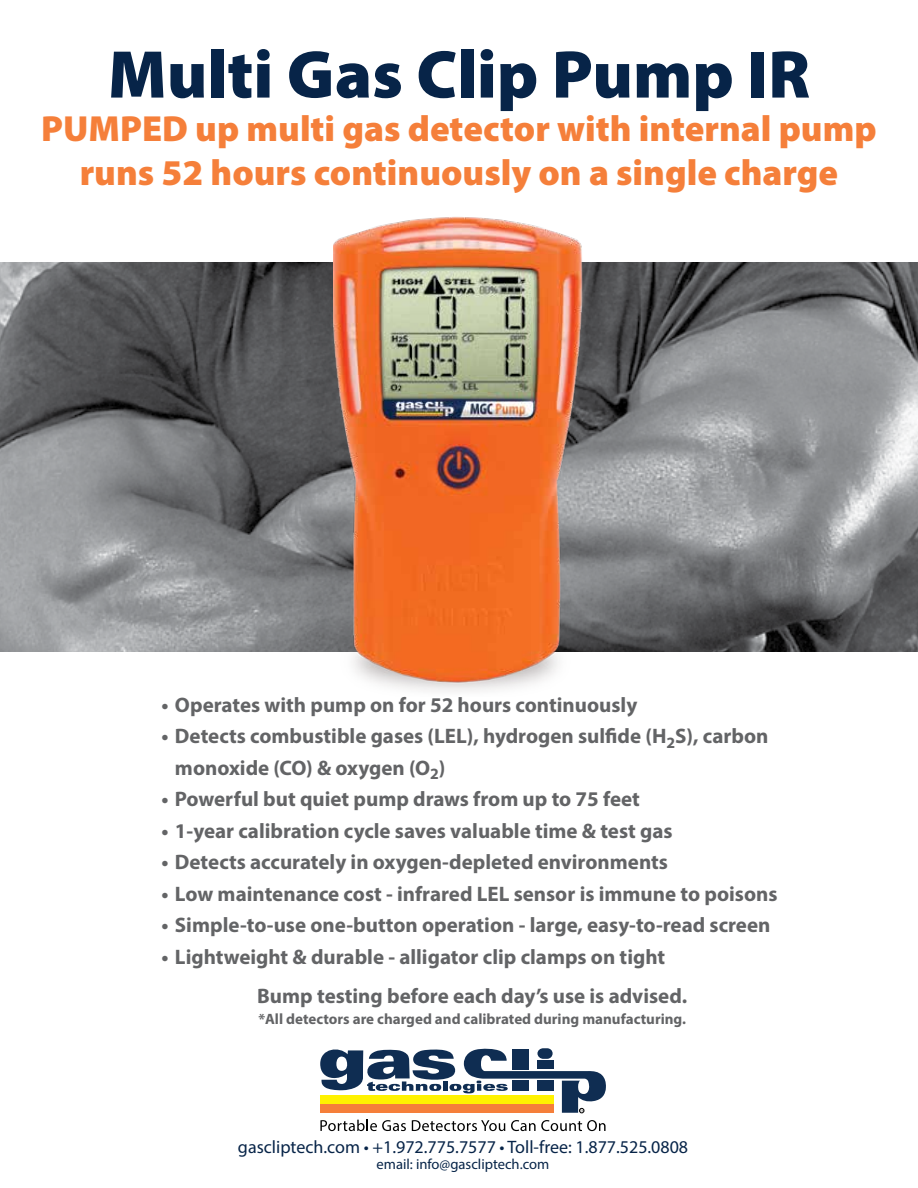
<style>
.page{position:relative;width:918px;height:1188px;background:#fff}
.page>*{position:absolute;margin:0;border:0;box-sizing:border-box;transform-origin:0 0}
.t1{font:900 68.1px "Myriad Pro";color:#072448}
.t2{font:900 36.45px/43.7px "Myriad Pro";color:#f57f3a;text-align:center}
.t3{font:700 21px/31.5px "Myriad Pro";color:#636466}
.t4{font:18px "Myriad Pro";color:#072448}
.t5{font:700 15px "Myriad Pro";color:#636466}
.t6{font:14.55px "Myriad Pro";color:#072448}
</style>
<div class="page">
<img style="left:0;top:263px;width:918px;height:388px">
<svg style="left:320px;top:1120px;width:86px;height:11px"></svg>
<svg style="left:412px;top:1120px;width:93px;height:11px"></svg>
<svg style="left:511px;top:1120px;width:95px;height:11px"></svg>
<svg style="left:320px;top:1048px;width:286px;height:65px"></svg>
<img style="left:334px;top:216px;width:250px;height:476px">
<h1 class="t1" style="left:108px;top:29px;width:704px">Multi Gas Clip Pump IR</h1>
<h2 class="t2" style="left:41px;top:106px;width:837px">PUMPED up multi gas detector with internal pump runs 52 hours continuously on a single charge</h2>
<p class="t3" style="left:161px;top:688px;width:477px">• Operates with pump on for 52 hours continuously</p>
<p class="t3" style="left:175px;top:720px;width:595px;text-indent:-13px">• Detects combustible gases (LEL), hydrogen sulfide (H<sub>2</sub>S), carbon monoxide (CO) &amp; oxygen (O<sub>2</sub>)</p>
<p class="t3" style="left:161px;top:783px;width:480px">• Powerful but quiet pump draws from up to 75 feet</p>
<p class="t3" style="left:161px;top:814px;width:513px">• 1-year calibration cycle saves valuable time &amp; test gas</p>
<p class="t3" style="left:161px;top:846px;width:508px">• Detects accurately in oxygen-depleted environments</p>
<p class="t3" style="left:161px;top:877px;width:618px">• Low maintenance cost - infrared LEL sensor is immune to poisons</p>
<p class="t3" style="left:161px;top:909px;width:611px">• Simple-to-use one-button operation - large, easy-to-read screen</p>
<p class="t3" style="left:257px;top:937px;width:431px;line-height:39px;text-indent:-96px">• Lightweight &amp; durable - alligator clip clamps on tight<br>Bump testing before each day’s use is advised.</p>
<p class="t5" style="left:258px;top:1009px;width:429px">*All detectors are charged and calibrated during manufacturing.</p>
<p class="t4" style="left:238px;top:1136px;width:452px">gascliptech.com • +1.972.775.7577 • Toll-free: 1.877.525.0808</p>
<p class="t6" style="left:377px;top:1155px;width:174px">email: info@gascliptech.com</p>
</div>
